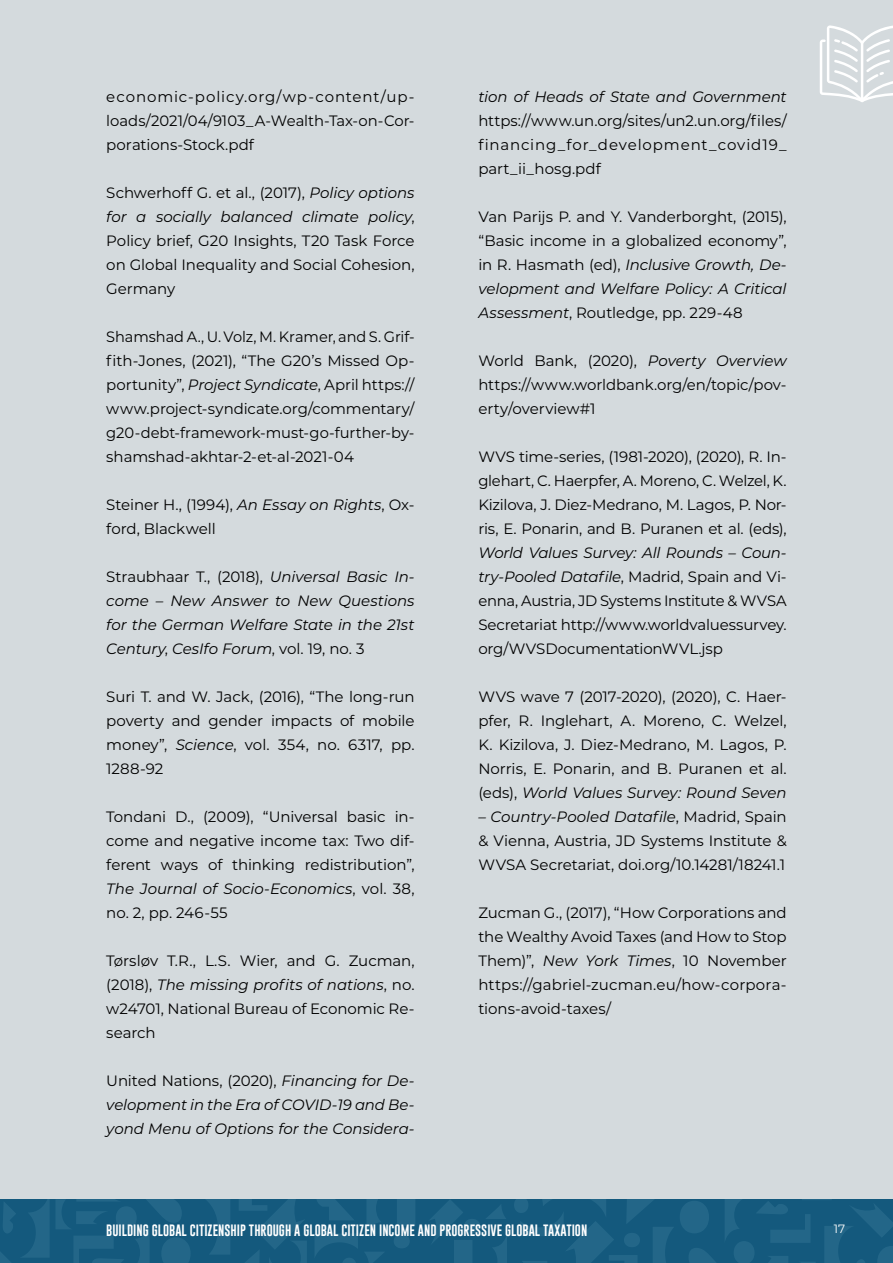
<style>
.page{position:relative;width:893px;height:1263px;background:#d4dadd}
.page>*{position:absolute;margin:0;border:0;box-sizing:border-box;transform-origin:0 0}
.normale{font:15px/24px "Montserrat";letter-spacing:-.005em;color:#000;text-align:justify}
.normale-2{font:italic 15px/24px "Montserrat";letter-spacing:-.005em;color:#000;text-align:justify}
.t1{font:12px "Gobold";color:#fff}
.t2{font:12px "Montserrat";color:#fff}
.s1{font-style:italic}
.s2{font-style:normal}
</style>
<div class="page">
<div style="left:0;top:1199px;width:893px;height:64px;background:#14597d"></div>
<svg style="left:514px;top:1199px;width:379px;height:64px"></svg>
<svg style="left:430px;top:1200px;width:77px;height:63px"></svg>
<svg style="left:0;top:1199px;width:415px;height:64px"></svg>
<svg style="left:820px;top:25px;width:73px;height:77px"></svg>
<p class="normale" style="left:106px;top:84px;width:310px">economic-policy.org/wp-content/up&shy;loads/2021/04/9103_A-Wealth-Tax-on-Cor&shy;porations-Stock.pdf</p>
<p class="normale" style="left:106px;top:180px;width:310px">Schwerhoff G. et al., (2017), <span class="s1">Policy options for a socially balanced climate policy</span>, Policy brief, G20 Insights, T20 Task Force on Global Inequality and Social Cohesion, Germany</p>
<p class="normale" style="left:106px;top:324px;width:310px">Shamshad A., U. Volz, M. Kramer, and S. Grif&shy;fith-Jones, (2021), “The G20’s Missed Op&shy;portunity”, <span class="s1">Project Syndicate</span>, April https:// www.project-syndicate.org/commentary/ g20-debt-framework-must-go-further-by&shy;shamshad-akhtar-2-et-al-2021-04</p>
<p class="normale" style="left:106px;top:492px;width:310px">Steiner H., (1994), <span class="s1">An Essay on Rights</span>, Ox&shy;ford, Blackwell</p>
<p class="normale-2" style="left:106px;top:564px;width:310px"><span class="s2">Straubhaar T., (2018),</span> Universal Basic In&shy;come – New Answer to New Questions for the German Welfare State in the 21st Century<span class="s2">,</span> CesIfo Forum<span class="s2">, vol. 19, no. 3</span></p>
<p class="normale" style="left:106px;top:684px;width:310px">Suri T. and W. Jack, (2016), “The long-run poverty and gender impacts of mobile money”, <span class="s1">Science</span>, vol. 354, no. 6317, pp.<br>1288-92</p>
<p class="normale" style="left:106px;top:804px;width:310px">Tondani D., (2009), “Universal basic in&shy;come and negative income tax: Two dif&shy;ferent ways of thinking redistribution”, <span class="s1">The Journal of Socio-Economics</span>, vol. 38, no. 2, pp. 246-55</p>
<p class="normale" style="left:106px;top:948px;width:310px">Tørsløv T.R., L.S. Wier, and G. Zucman, (2018), <span class="s1">The missing profits of nations</span>, no. w24701, National Bureau of Economic Re&shy;search</p>
<p class="normale-2" style="left:106px;top:1068px;width:310px"><span class="s2">United Nations, (2020),</span> Financing for De&shy;velopment in the Era of COVID-19 and Be&shy;yond Menu of Options for the Considera-</p>
<p class="normale" style="left:478px;top:84px;width:310px"><span class="s1">tion of Heads of State and Government </span>https://www.un.org/sites/un2.un.org/files/ financing_for_development_covid19_ part_ii_hosg.pdf</p>
<p class="normale" style="left:478px;top:204px;width:310px">Van Parijs P. and Y. Vanderborght, (2015), “Basic income in a globalized economy”, in R. Hasmath (ed), <span class="s1">Inclusive Growth, De&shy;velopment and Welfare Policy: A Critical Assessment</span>, Routledge, pp. 229-48</p>
<p class="normale" style="left:478px;top:348px;width:310px">World Bank, (2020), <span class="s1">Poverty Overview </span>https://www.worldbank.org/en/topic/pov&shy;erty/overview#1</p>
<p class="normale" style="left:478px;top:444px;width:310px">WVS time-series, (1981-2020), (2020), R. In&shy;glehart, C. Haerpfer, A. Moreno, C. Welzel, K.<br>Kizilova, J. Diez-Medrano, M. Lagos, P. Nor&shy;ris, E. Ponarin, and B. Puranen et al. (eds), <span class="s1">World Values Survey: All Rounds – Coun&shy;try-Pooled Datafile</span>, Madrid, Spain and Vi&shy;enna, Austria, JD Systems Institute &amp; WVSA Secretariat http://www.worldvaluessurvey. org/WVSDocumentationWVL.jsp</p>
<p class="normale" style="left:478px;top:684px;width:310px">WVS wave 7 (2017-2020), (2020), C. Haer&shy;pfer, R. Inglehart, A. Moreno, C. Welzel, K. Kizilova, J. Diez-Medrano, M. Lagos, P.<br>Norris, E. Ponarin, and B. Puranen et al. (eds), <span class="s1">World Values Survey: Round Seven</span></p>
<p class="normale" style="left:478px;top:804px;width:310px"><span class="s1">– Country-Pooled Datafile</span>, Madrid, Spain &amp; Vienna, Austria, JD Systems Institute &amp; WVSA Secretariat, doi.org/10.14281/18241.1</p>
<p class="normale" style="left:478px;top:900px;width:310px">Zucman G., (2017), “How Corporations and the Wealthy Avoid Taxes (and How to Stop Them)”, <span class="s1">New York Times</span>, 10 November https://gabriel-zucman.eu/how-corpora&shy;tions-avoid-taxes/</p>
<p class="t1" style="left:106px;top:1223px;width:482px">BUILDING GLOBAL CITIZENSHIP THROUGH A GLOBAL CITIZEN INCOME AND PROGRESSIVE GLOBAL TAXATION</p>
<p class="t2" style="left:834px;top:1221px;width:13px">17</p>
</div>
